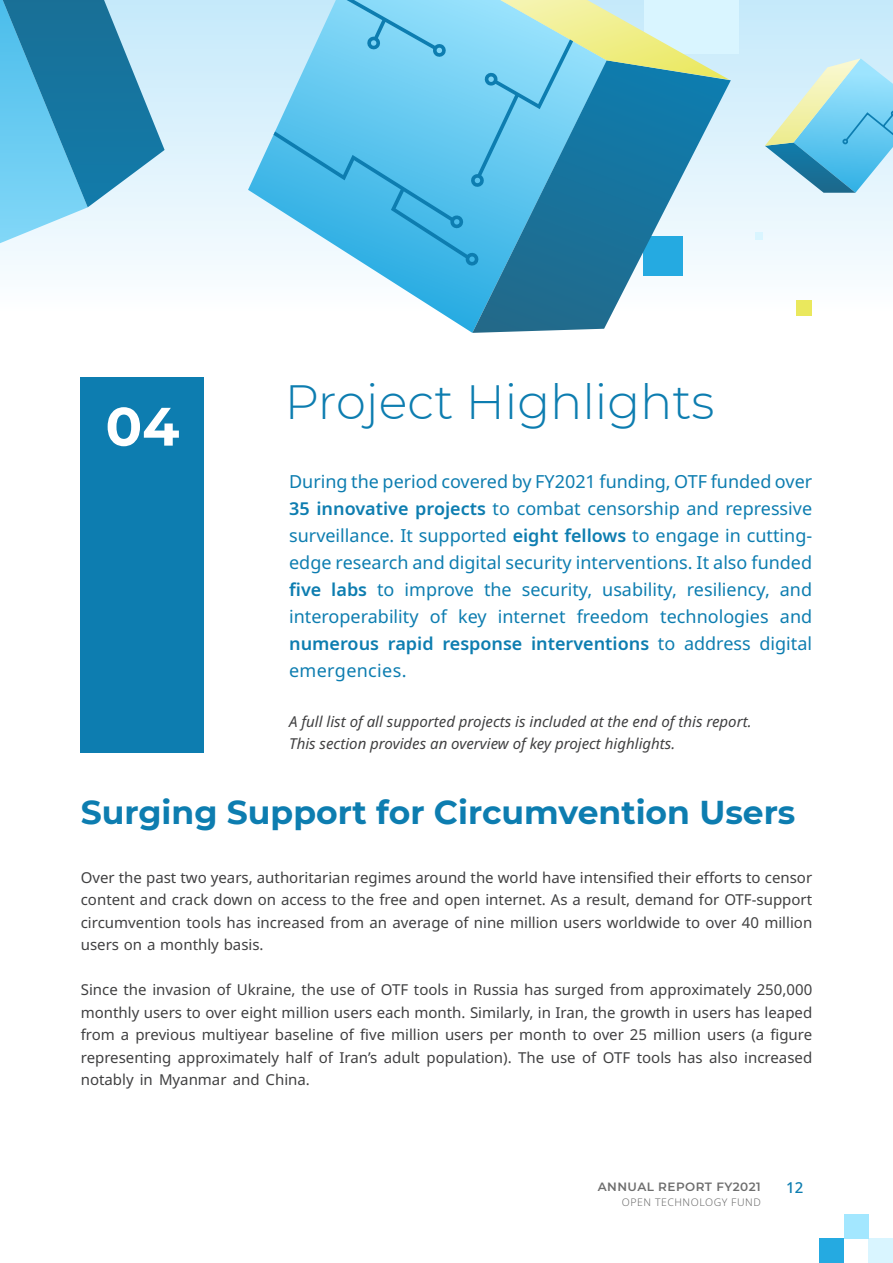
<style>
.page{position:relative;width:893px;height:1263px;background:#fff}
.page>*{position:absolute;margin:0;border:0;box-sizing:border-box;transform-origin:0 0}
._6_pt{font:700 54px "Montserrat";color:#fff}
.t1{font:300 48px "Montserrat";color:#0d7db0}
._6_pt-2{font:700 33px "Montserrat";color:#0d7db0}
.t2{font:18px/27px "Noto Sans";color:#0d7db0;text-align:justify}
._6_pt-3{font:15px/22.5px "Noto Sans";color:#404041;text-align:justify}
._6_pt-4{font:italic 15px "Noto Sans";color:#404041}
.t3{font:500 15px "Noto Sans";color:#0d7db0}
.t4{font:600 12px "Montserrat";letter-spacing:.04em;color:#6e6e6e}
.t5{font:300 10.5px "Noto Sans";letter-spacing:.05em;color:#6e6e6e}
.s1{font-weight:600}
</style>
<div class="page">
<div style="left:0;top:0;width:893px;height:310px;background:linear-gradient(to bottom,#c4e9fa,#fcfdff)"></div>
<div style="left:644px;top:0;width:95px;height:53px;background:#d9f5ff"></div>
<div style="left:797px;top:301px;width:15px;height:15px;background:#eae85d"></div>
<div style="left:755px;top:232px;width:7px;height:8px;background:#d9f5ff"></div>
<svg style="left:248px;top:0;width:224px;height:333px"></svg>
<svg style="left:472px;top:60px;width:259px;height:273px"></svg>
<svg style="left:573px;top:0;width:156px;height:80px"></svg>
<svg style="left:273px;top:0;width:300px;height:266px;background:#6ac5e8"></svg>
<div style="left:81px;top:377px;width:123px;height:376px;background:#0d7db0"></div>
<svg style="left:765px;top:58px;width:128px;height:135px;background:#99d4e4"></svg>
<svg style="left:0;top:0;width:165px;height:243px;background:#63afcf"></svg>
<div style="left:820px;top:1238px;width:24px;height:25px;background:#25aae1"></div>
<div style="left:868px;top:1238px;width:25px;height:25px;background:#d9f5ff"></div>
<div style="left:844px;top:1214px;width:24px;height:24px;background:#a3e7ff"></div>
<p class="_6_pt" style="left:106px;top:387px;width:75px">04</p>
<p class="t1" style="left:285px;top:369px;width:431px">Project Highlights</p>
<p class="t2" style="left:289px;top:468px;width:525px">During the period covered by FY2021 funding, OTF funded over <span class="s1">35 innovative projects</span> to combat censorship and repressive surveillance. It supported <span class="s1">eight fellows</span> to engage in cutting&shy;edge research and digital security interventions. It also funded <span class="s1">five labs</span> to improve the security, usability, resiliency, and interoperability of key internet freedom technologies and <span class="s1">numerous rapid response interventions</span> to address digital emergencies.</p>
<p class="_6_pt-4" style="left:289px;top:710px;width:464px">A full list of all supported projects is included at the end of this report.</p>
<p class="_6_pt-4" style="left:289px;top:733px;width:388px">This section provides an overview of key project highlights.</p>
<p class="_6_pt-2" style="left:81px;top:789px;width:716px">Surging Support for Circumvention Users</p>
<p class="_6_pt-3" style="left:81px;top:866px;width:733px">Over the past two years, authoritarian regimes around the world have intensified their efforts to censor content and crack down on access to the free and open internet. As a result, demand for OTF-support circumvention tools has increased from an average of nine million users worldwide to over 40 million users on a monthly basis.</p>
<p class="_6_pt-3" style="left:81px;top:979px;width:733px">Since the invasion of Ukraine, the use of OTF tools in Russia has surged from approximately 250,000 monthly users to over eight million users each month. Similarly, in Iran, the growth in users has leaped from a previous multiyear baseline of five million users per month to over 25 million users (a figure representing approximately half of Iran’s adult population). The use of OTF tools has also increased notably in Myanmar and China.</p>
<p class="t4" style="left:598px;top:1178px;width:165px">ANNUAL REPORT FY2021</p>
<p class="t3" style="left:786px;top:1177px;width:19px">12</p>
<p class="t5" style="left:622px;top:1194px;width:140px">OPEN TECHNOLOGY FUND</p>
</div>
